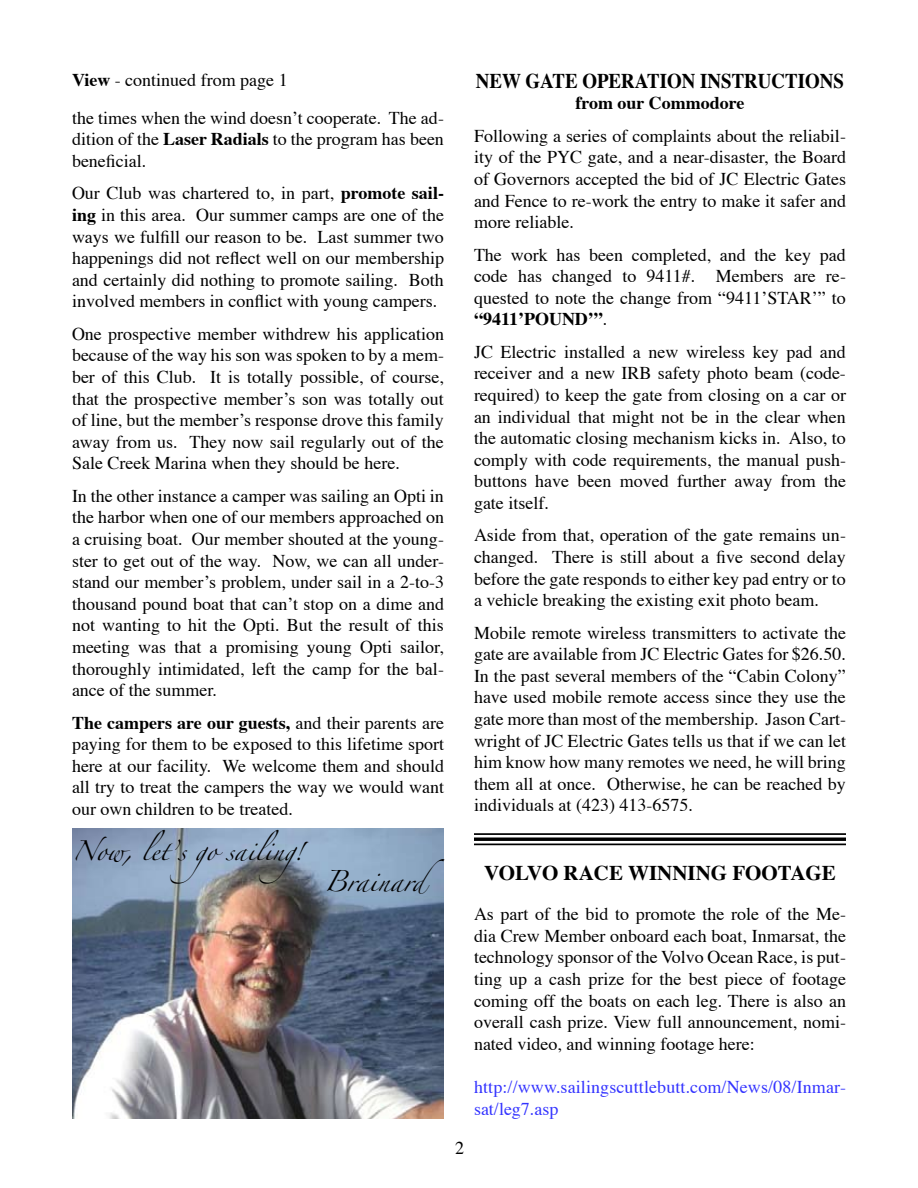
<style>
.page{position:relative;width:918px;height:1188px;background:#fff}
.page>*{position:absolute;margin:0;border:0;box-sizing:border-box;transform-origin:0 0}
.t1{font:700 21px "Times";color:#000;scale:.9 1}
.t2{font:700 21px "Times";color:#000}
.t3{font:18.9px "Zapfino";color:#000}
.t4{font:18px/21.6px "Times";color:#000;text-align:justify}
.t5{font:18px/21.6px "Times";letter-spacing:.005em;color:#33f}
.t6{font:18px "Zapfino";color:#000}
.t7{font:700 18px "Times";color:#000}
.s1{font-weight:700}
</style>
<div class="page">
<hr style="left:474px;top:833px;width:372px;height:2px;background:#000">
<hr style="left:474px;top:838px;width:372px;height:3px;background:#000">
<hr style="left:474px;top:844px;width:372px;height:1px;background:#000">
<img style="left:72px;top:828px;width:372px;height:291px">
<p class="t4" style="left:72px;top:67px;width:217px"><span class="s1">View</span> - continued from page 1</p>
<p class="t4" style="left:72px;top:105px;width:373px">the times when the wind doesn’t cooperate. The ad&shy;dition of the <span class="s1">Laser Radials</span> to the program has been beneficial.</p>
<p class="t4" style="left:72px;top:181px;width:374px">Our Club was chartered to, in part, <span class="s1">promote sail&shy;ing</span> in this area. Our summer camps are one of the ways we fulfill our reason to be. Last summer two happenings did not reflect well on our membership and certainly did nothing to promote sailing. Both involved members in conflict with young campers.</p>
<p class="t4" style="left:72px;top:321px;width:374px">One prospective member withdrew his application because of the way his son was spoken to by a mem&shy;ber of this Club. It is totally possible, of course, that the prospective member’s son was totally out of line, but the member’s response drove this family away from us. They now sail regularly out of the Sale Creek Marina when they should be here.</p>
<p class="t4" style="left:72px;top:483px;width:374px">In the other instance a camper was sailing an Opti in the harbor when one of our members approached on a cruising boat. Our member shouted at the young&shy;ster to get out of the way. Now, we can all under&shy;stand our member’s problem, under sail in a 2-to-3 thousand pound boat that can’t stop on a dime and not wanting to hit the Opti. But the result of this meeting was that a promising young Opti sailor, thoroughly intimidated, left the camp for the bal&shy;ance of the summer.</p>
<p class="t4" style="left:72px;top:710px;width:374px"><span class="s1">The campers are our guests,</span> and their parents are paying for them to be exposed to this lifetime sport here at our facility. We welcome them and should all try to treat the campers the way we would want our own children to be treated.</p>
<p class="t6" style="left:72px;top:843px;width:252px">Now, let’s go sailing!</p>
<p class="t3" style="left:324px;top:874px;width:122px">Brainard</p>
<p class="t1" style="left:476px;top:61px;width:410px">NEW GATE OPERATION INSTRUCTIONS</p>
<p class="t7" style="left:575px;top:86px;width:171px">from our Commodore</p>
<p class="t4" style="left:474px;top:123px;width:374px">Following a series of complaints about the reliabil&shy;ity of the PYC gate, and a near-disaster, the Board of Governors accepted the bid of JC Electric Gates and Fence to re-work the entry to make it safer and more reliable.</p>
<p class="t4" style="left:474px;top:242px;width:373px">The work has been completed, and the key pad code has changed to 9411#. Members are re&shy;quested to note the change from “9411’STAR’” to <span class="s1">“9411’POUND’”</span>.</p>
<p class="t4" style="left:474px;top:339px;width:374px">JC Electric installed a new wireless key pad and receiver and a new IRB safety photo beam (code&shy;required) to keep the gate from closing on a car or an individual that might not be in the clear when the automatic closing mechanism kicks in. Also, to comply with code requirements, the manual push&shy;buttons have been moved further away from the gate itself.</p>
<p class="t4" style="left:474px;top:523px;width:373px">Aside from that, operation of the gate remains un&shy;changed. There is still about a five second delay before the gate responds to either key pad entry or to a vehicle breaking the existing exit photo beam.</p>
<p class="t4" style="left:474px;top:620px;width:374px">Mobile remote wireless transmitters to activate the gate are available from JC Electric Gates for $26.50.<br>In the past several members of the “Cabin Colony” have used mobile remote access since they use the gate more than most of the membership. Jason Cart&shy;wright of JC Electric Gates tells us that if we can let him know how many remotes we need, he will bring them all at once. Otherwise, he can be reached by individuals at (423) 413-6575.</p>
<p class="t2" style="left:484px;top:853px;width:353px">VOLVO RACE WINNING FOOTAGE</p>
<p class="t4" style="left:474px;top:902px;width:374px">As part of the bid to promote the role of the Me&shy;dia Crew Member onboard each boat, Inmarsat, the technology sponsor of the Volvo Ocean Race, is put&shy;ting up a cash prize for the best piece of footage coming off the boats on each leg. There is also an overall cash prize. View full announcement, nomi&shy;nated video, and winning footage here:</p>
<p class="t5" style="left:474px;top:1075px;width:373px">http://www.sailingscuttlebutt.com/News/08/Inmar&shy;sat/leg7.asp</p>
</div>
